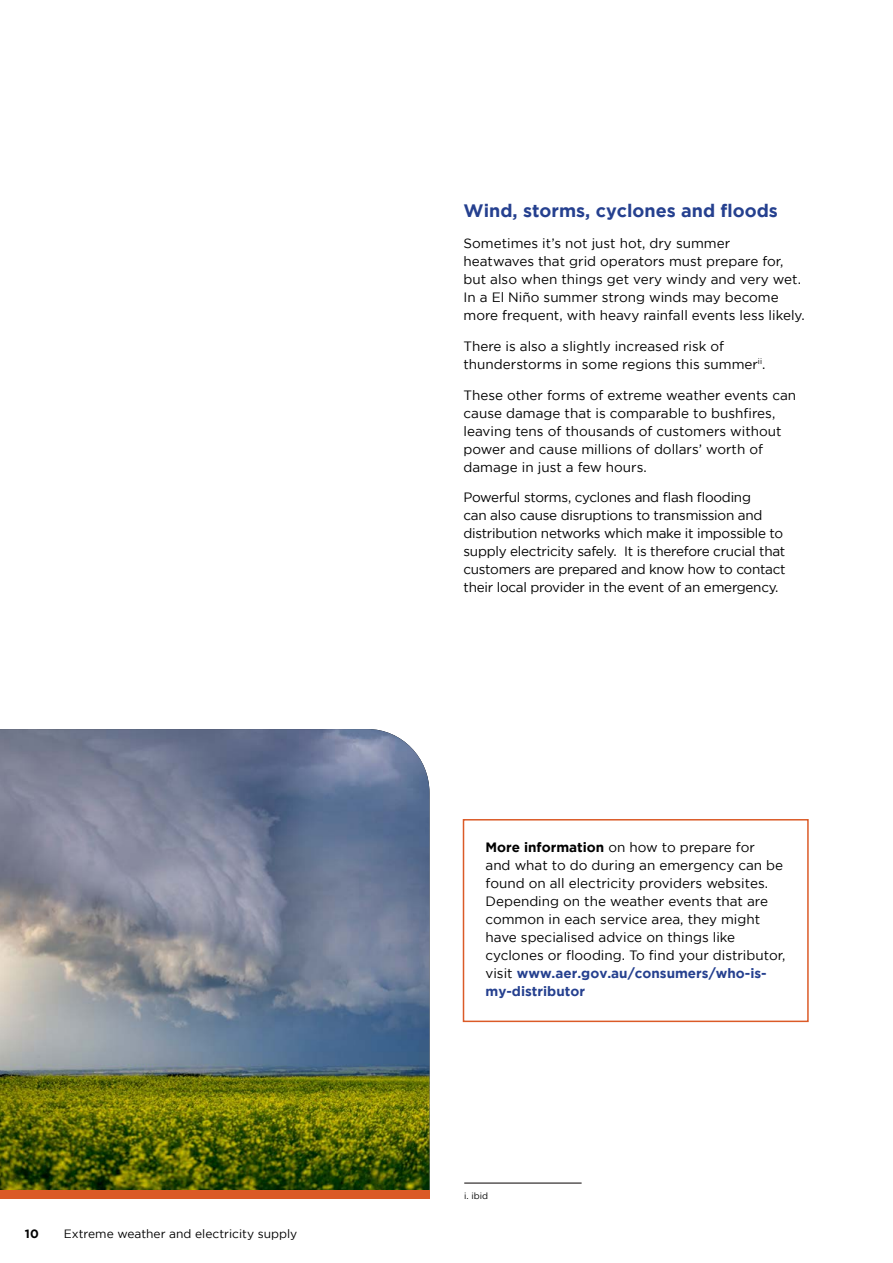
<style>
.page{position:relative;width:893px;height:1263px;background:#fff}
.page>*{position:absolute;margin:0;border:0;box-sizing:border-box;transform-origin:0 0}
.t1{font:700 18px "Gotham";color:#25408f}
.t2{font:13.5px/18px "Gotham";color:#000}
.t3{font:13.5px/18px "Gotham";letter-spacing:-.02em;color:#000}
.t4{font:12px "Gotham";color:#000}
.t5{font:700 12px "Gotham";color:#000}
.t6{font:9px "Gotham";color:#000}
.s1{font-weight:700}
.s2{font-weight:700;color:#25408f}
</style>
<div class="page">
<img style="left:0;top:729px;width:429px;height:461px">
<div style="left:0;top:1190px;width:429px;height:9px;background:#db5a27"></div>
<div style="left:463px;top:819px;width:346px;height:203px;border:2px solid #db5a27"></div>
<hr style="left:464px;top:1183px;width:118px;height:1px;background:#060000">
<p class="t5" style="left:25px;top:1227px;width:15px">10</p>
<p class="t4" style="left:64px;top:1227px;width:235px">Extreme weather and electricity supply</p>
<h1 class="t1" style="left:463px;top:200px;width:316px">Wind, storms, cyclones and floods</h1>
<p class="t2" style="left:463px;top:234px;width:343px">Sometimes it’s not just hot, dry summer<br>heatwaves that grid operators must prepare for, but also when things get very windy and very wet.<br>In a El Niño summer strong winds may become more frequent, with heavy rainfall events less likely.</p>
<p class="t2" style="left:463px;top:337px;width:303px">There is also a slightly increased risk of thunderstorms in some regions this summer<sup>ii</sup>.</p>
<p class="t2" style="left:463px;top:386px;width:334px">These other forms of extreme weather events can cause damage that is comparable to bushfires, leaving tens of thousands of customers without power and cause millions of dollars’ worth of damage in just a few hours.</p>
<p class="t3" style="left:463px;top:488px;width:324px">Powerful storms, cyclones and flash flooding<br>can also cause disruptions to transmission and distribution networks which make it impossible to supply electricity safely. It is therefore crucial that customers are prepared and know how to contact their local provider in the event of an emergency.</p>
<p class="t2" style="left:485px;top:838px;width:301px"><span class="s1">More information</span> on how to prepare for<br>and what to do during an emergency can be found on all electricity providers websites.<br>Depending on the weather events that are common in each service area, they might have specialised advice on things like cyclones or flooding. To find your distributor, visit <span class="s2">www.aer.gov.au/consumers/who-is&shy;my-distributor</span></p>
<p class="t6" style="left:464px;top:1190px;width:25px">i. ibid</p>
</div>
